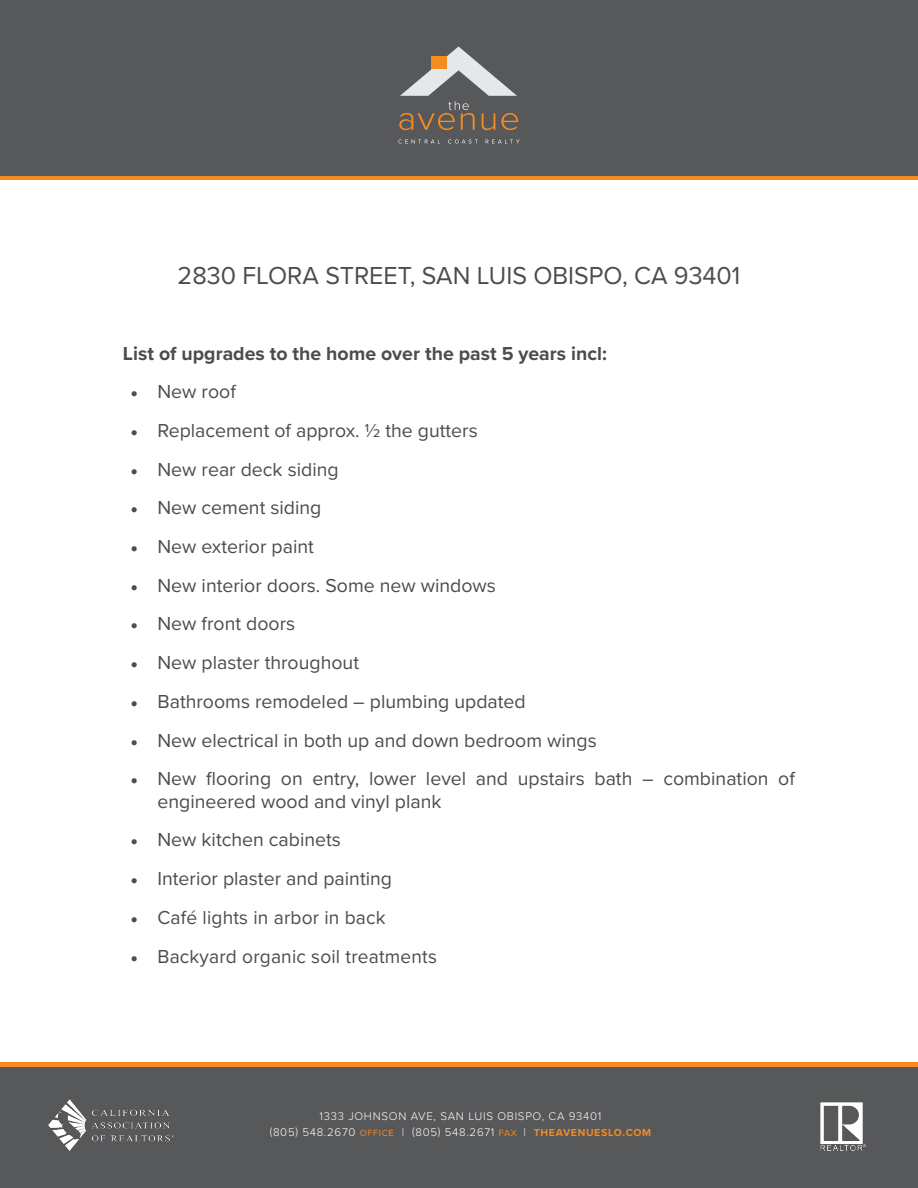
<style>
.page{position:relative;width:918px;height:1188px;background:#fff}
.page>*{position:absolute;margin:0;border:0;box-sizing:border-box;transform-origin:0 0}
.t1{font:25.5px "Proxima Nova";color:#4b4c4d}
.t2{font:19.5px/22.5px "Proxima Nova";color:#4b4c4d}
.t3{font:700 19.5px "Proxima Nova";color:#4b4c4d}
.t4{font:300 11.55px "Proxima Nova";letter-spacing:.06em;color:#fff}
.s1{font-family:"Minion Pro"}
.s2{font-weight:400;font-size:9.3px;color:#f68b1f}
.s3{font-weight:700;font-size:10.5px;color:#f68b1f}
</style>
<div class="page">
<div style="left:0;top:0;width:918px;height:176px;background:#57585a"></div>
<svg style="left:399px;top:46px;width:119px;height:84px"></svg>
<svg style="left:398px;top:139px;width:42px;height:5px"></svg>
<svg style="left:448px;top:139px;width:30px;height:5px"></svg>
<svg style="left:486px;top:140px;width:34px;height:3px"></svg>
<hr style="left:0;top:176px;width:918px;height:4px;background:#f68b1f">
<div style="left:0;top:1067px;width:918px;height:121px;background:#57585a"></div>
<hr style="left:0;top:1063px;width:918px;height:4px;background:#f68b1f">
<img style="left:48px;top:1099px;width:126px;height:52px">
<img style="left:820px;top:1103px;width:46px;height:48px">
<p class="t1" style="left:178px;top:256px;width:564px">2830 FLORA STREET, SAN LUIS OBISPO, CA 93401</p>
<p class="t3" style="left:123px;top:339px;width:486px">List of upgrades to the home over the past 5 years incl:</p>
<p class="t2" style="left:130px;top:380px;width:107px"><span class="s1">•</span> New roof</p>
<p class="t2" style="left:130px;top:418px;width:349px"><span class="s1">•</span> Replacement of approx. ½ the gutters</p>
<p class="t2" style="left:130px;top:457px;width:210px"><span class="s1">•</span> New rear deck siding</p>
<p class="t2" style="left:130px;top:496px;width:192px"><span class="s1">•</span> New cement siding</p>
<p class="t2" style="left:130px;top:534px;width:185px"><span class="s1">•</span> New exterior paint</p>
<p class="t2" style="left:130px;top:573px;width:367px"><span class="s1">•</span> New interior doors. Some new windows</p>
<p class="t2" style="left:130px;top:612px;width:166px"><span class="s1">•</span> New front doors</p>
<p class="t2" style="left:130px;top:651px;width:230px"><span class="s1">•</span> New plaster throughout</p>
<p class="t2" style="left:130px;top:689px;width:397px"><span class="s1">•</span> Bathrooms remodeled – plumbing updated</p>
<p class="t2" style="left:130px;top:728px;width:468px"><span class="s1">•</span> New electrical in both up and down bedroom wings</p>
<p class="t2" style="left:157px;top:767px;width:639px;text-indent:-27px"><span class="s1">•</span> New flooring on entry, lower level and upstairs bath – combination of engineered wood and vinyl plank</p>
<p class="t2" style="left:130px;top:828px;width:212px"><span class="s1">•</span> New kitchen cabinets</p>
<p class="t2" style="left:130px;top:867px;width:263px"><span class="s1">•</span> Interior plaster and painting</p>
<p class="t2" style="left:130px;top:905px;width:257px"><span class="s1">•</span> Café lights in arbor in back</p>
<p class="t2" style="left:130px;top:944px;width:308px"><span class="s1">•</span> Backyard organic soil treatments</p>
<p class="t4" style="left:320px;top:1107px;width:283px">1333 JOHNSON AVE, SAN LUIS OBISPO, CA 93401</p>
<p class="t4" style="left:270px;top:1124px;width:383px">(805) 548.2670 <span class="s2">OFFICE</span> | (805) 548.2671 <span class="s2">FAX</span> | <span class="s3">THEAVENUESLO.COM</span></p>
</div>
